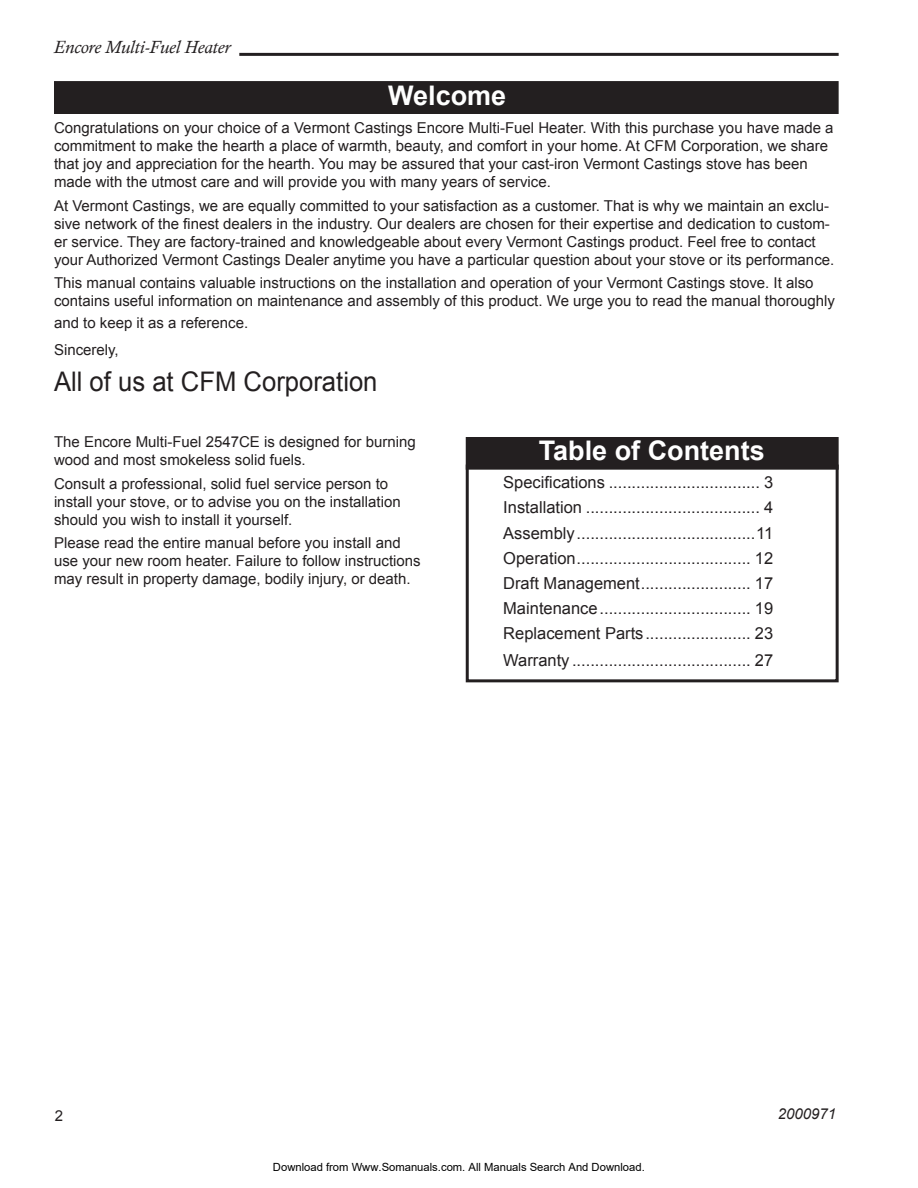
<style>
.page{position:relative;width:918px;height:1188px;background:#fff}
.page>*{position:absolute;margin:0;border:0;box-sizing:border-box;transform-origin:0 0}
.t1{font:27px "Arial";color:#231f20;scale:.95 1}
.t2{font:700 27px "Arial";color:#fff}
.t3{font:italic 18px "Calisto";color:#231f20}
.t4{font:16.5px/25.2px "Arial";color:#231f20;text-align:justify}
.t5{font:15px/18px "Arial";color:#231f20}
.t6{font:italic 15px "Arial";color:#231f20}
.t7{font:11.25px "Arial";color:#000}
</style>
<div class="page">
<hr style="left:239px;top:53px;width:600px;height:3px;background:#231f20">
<div style="left:466px;top:465px;width:373px;height:217px;border:3px solid #231f20"></div>
<div style="left:55px;top:82px;width:783px;height:31px;background:#231f20"></div>
<div style="left:54px;top:81px;width:785px;height:33px;border:2px solid #231f20"></div>
<div style="left:466px;top:438px;width:372px;height:31px;background:#231f20"></div>
<div style="left:466px;top:437px;width:373px;height:33px;border:2px solid #231f20"></div>
<p class="t3" style="left:54px;top:36px;width:178px">Encore Multi-Fuel Heater</p>
<h1 class="t2" style="left:388px;top:81px;width:120px">Welcome</h1>
<p class="t5" style="left:54px;top:119px;width:781px">Congratulations on your choice of a Vermont Castings Encore Multi-Fuel Heater. With this purchase you have made a commitment to make the hearth a place of warmth, beauty, and comfort in your home. At CFM Corporation, we share that joy and appreciation for the hearth. You may be assured that your cast-iron Vermont Castings stove has been made with the utmost care and will provide you with many years of service.</p>
<p class="t5" style="left:54px;top:196px;width:782px">At Vermont Castings, we are equally committed to your satisfaction as a customer. That is why we maintain an exclu&shy;sive network of the finest dealers in the industry. Our dealers are chosen for their expertise and dedication to custom&shy;er service. They are factory-trained and knowledgeable about every Vermont Castings product. Feel free to contact your Authorized Vermont Castings Dealer anytime you have a particular question about your stove or its performance.</p>
<p class="t5" style="left:54px;top:274px;width:782px">This manual contains valuable instructions on the installation and operation of your Vermont Castings stove. It also contains useful information on maintenance and assembly of this product. We urge you to read the manual thoroughly</p>
<p class="t5" style="left:54px;top:309px;width:196px;line-height:27px">and to keep it as a reference.<br>Sincerely,</p>
<h1 class="t1" style="left:54px;top:366px;width:342px">All of us at CFM Corporation</h1>
<p class="t5" style="left:54px;top:433px;width:363px">The Encore Multi-Fuel 2547CE is designed for burning wood and most smokeless solid fuels.</p>
<p class="t5" style="left:54px;top:474px;width:348px">Consult a professional, solid fuel service person to install your stove, or to advise you on the installation should you wish to install it yourself.</p>
<p class="t5" style="left:54px;top:534px;width:368px">Please read the entire manual before you install and use your new room heater. Failure to follow instructions may result in property damage, bodily injury, or death.</p>
<h1 class="t2" style="left:539px;top:436px;width:228px">Table of Contents</h1>
<p class="t4" style="left:503px;top:470px;width:271px">Specifications ................................. 3<br>Installation ...................................... 4<br>Assembly .......................................11<br>Operation ...................................... 12<br>Draft Management ........................ 17<br>Maintenance ................................. 19<br>Replacement Parts ....................... 23</p>
<p class="t4" style="left:503px;top:648px;width:271px">Warranty ....................................... 27</p>
<p class="t5" style="left:55px;top:1107px;width:10px">2</p>
<p class="t6" style="left:778px;top:1105px;width:60px">2000971</p>
<p class="t7" style="left:273px;top:1160px;width:373px">Download from Www.Somanuals.com. All Manuals Search And Download.</p>
</div>
